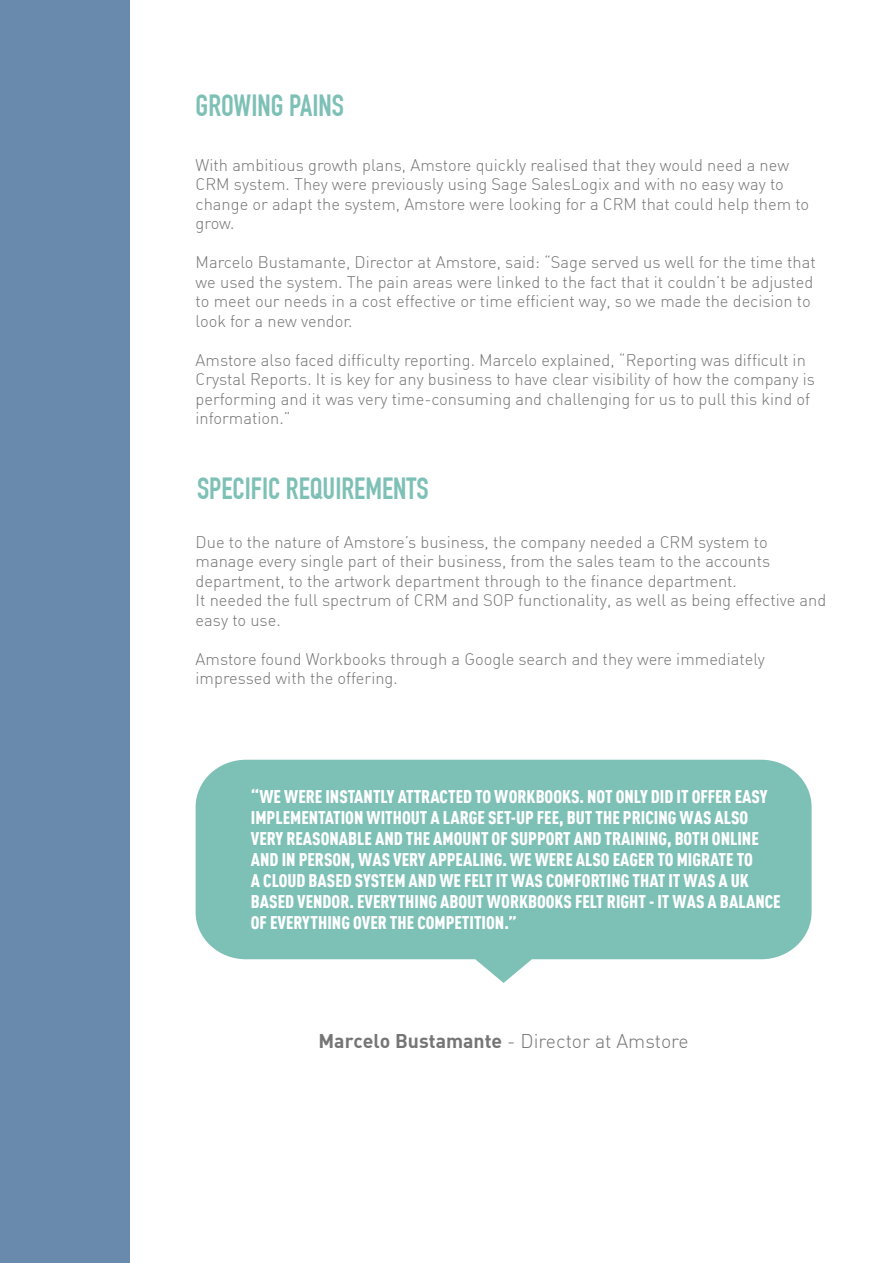
<style>
.page{position:relative;width:893px;height:1263px;background:#fff}
.page>*{position:absolute;margin:0;border:0;box-sizing:border-box;transform-origin:0 0}
.t1{font:700 30px "DIN Condensed";color:#7dc0b6}
.t2{font:19.5px "DIN Light Alternate";color:#767576}
.t3{font:900 18px/21px "DIN Cond";color:#fff}
.t4{font:16.5px/19.5px "DIN Light Alternate";color:#767576}
.s1{font-family:"DIN Bold"}
</style>
<div class="page">
<svg style="left:196px;top:760px;width:616px;height:223px;background:#8cc7be"></svg>
<div style="left:0;top:0;width:129px;height:1263px;background:#6a8aad"></div>
<h1 class="t1" style="left:196px;top:88px;width:150px">GROWING PAINS</h1>
<p class="t4" style="left:196px;top:155px;width:615px">With ambitious growth plans, Amstore quickly realised that they would need a new CRM system. They were previously using Sage SalesLogix and with no easy way to change or adapt the system, Amstore were looking for a CRM that could help them to grow.</p>
<p class="t4" style="left:196px;top:252px;width:622px">Marcelo Bustamante, Director at Amstore, said: “Sage served us well for the time that we used the system. The pain areas were linked to the fact that it couldn’t be adjusted to meet our needs in a cost effective or time efficient way, so we made the decision to look for a new vendor.</p>
<p class="t4" style="left:196px;top:350px;width:621px">Amstore also faced difficulty reporting. Marcelo explained, “Reporting was difficult in Crystal Reports. It is key for any business to have clear visibility of how the company is performing and it was very time-consuming and challenging for us to pull this kind of information.”</p>
<h1 class="t1" style="left:197px;top:471px;width:233px">SPECIFIC REQUIREMENTS</h1>
<p class="t4" style="left:196px;top:532px;width:632px">Due to the nature of Amstore’s business, the company needed a CRM system to manage every single part of their business, from the sales team to the accounts department, to the artwork department through to the finance department.<br>It needed the full spectrum of CRM and SOP functionality, as well as being effective and easy to use.</p>
<p class="t4" style="left:196px;top:649px;width:571px">Amstore found Workbooks through a Google search and they were immediately impressed with the offering.</p>
<p class="t3" style="left:251px;top:785px;width:531px">“WE WERE INSTANTLY ATTRACTED TO WORKBOOKS. NOT ONLY DID IT OFFER EASY IMPLEMENTATION WITHOUT A LARGE SET-UP FEE, BUT THE PRICING WAS ALSO VERY REASONABLE AND THE AMOUNT OF SUPPORT AND TRAINING, BOTH ONLINE AND IN PERSON, WAS VERY APPEALING. WE WERE ALSO EAGER TO MIGRATE TO<br>A CLOUD BASED SYSTEM AND WE FELT IT WAS COMFORTING THAT IT WAS A UK BASED VENDOR. EVERYTHING ABOUT WORKBOOKS FELT RIGHT - IT WAS A BALANCE OF EVERYTHING OVER THE COMPETITION.”</p>
<p class="t2" style="left:318px;top:1029px;width:372px"><span class="s1">Marcelo Bustamante</span> - Director at Amstore</p>
</div>
